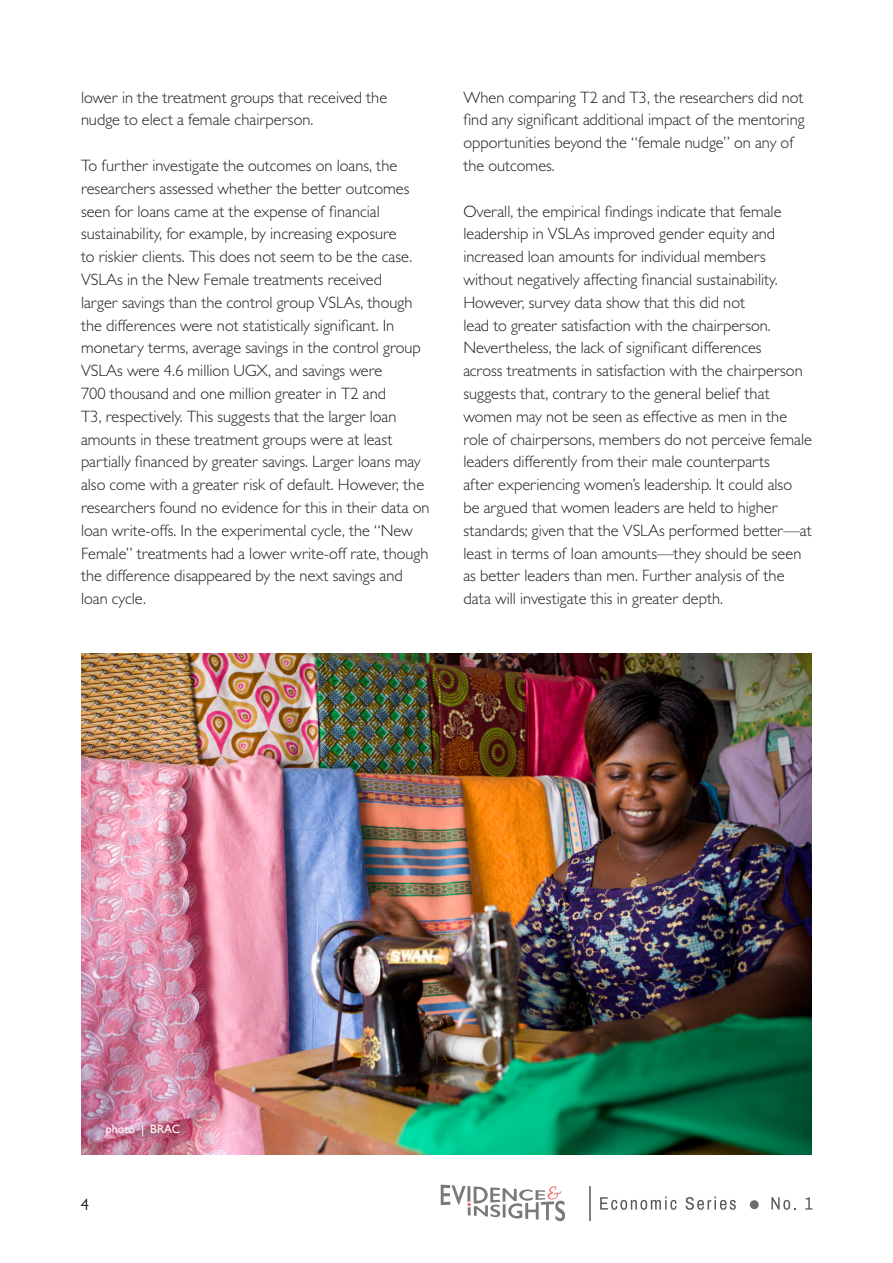
<style>
.page{position:relative;width:893px;height:1263px;background:#fff}
.page>*{position:absolute;margin:0;border:0;box-sizing:border-box;transform-origin:0 0}
.t1{font:300 16.5px/22.8px "Gill Sans";color:#231f20}
.t2{font:condensed 16.5px "Gill Sans";color:#231f20}
.t3{font:12px "Gill Sans";color:#fff}
</style>
<div class="page">
<svg style="left:441px;top:1184px;width:124px;height:37px"></svg>
<hr style="left:589px;top:1186px;width:2px;height:35px;background:#808285">
<svg style="left:771px;top:1197px;width:25px;height:13px"></svg>
<svg style="left:805px;top:1197px;width:7px;height:12px"></svg>
<div style="left:750px;top:1200px;width:9px;height:9px;background:#6c6d70;border-radius:50%"></div>
<svg style="left:600px;top:1196px;width:76px;height:14px"></svg>
<svg style="left:686px;top:1196px;width:50px;height:14px"></svg>
<img style="left:81px;top:653px;width:731px;height:502px">
<p class="t1" style="left:81px;top:85px;width:308px">lower in the treatment groups that received the nudge to elect a female chairperson.</p>
<p class="t1" style="left:81px;top:154px;width:350px">To further investigate the outcomes on loans, the researchers assessed whether the better outcomes seen for loans came at the expense of financial sustainability, for example, by increasing exposure<br>to riskier clients. This does not seem to be the case.<br>VSLAs in the New Female treatments received<br>larger savings than the control group VSLAs, though the differences were not statistically significant. In monetary terms, average savings in the control group VSLAs were 4.6 million UGX, and savings were<br>700 thousand and one million greater in T2 and<br>T3, respectively. This suggests that the larger loan amounts in these treatment groups were at least partially financed by greater savings. Larger loans may also come with a greater risk of default. However, the researchers found no evidence for this in their data on loan write-offs. In the experimental cycle, the “New Female” treatments had a lower write-off rate, though the difference disappeared by the next savings and loan cycle.</p>
<p class="t1" style="left:463px;top:85px;width:343px">When comparing T2 and T3, the researchers did not find any significant additional impact of the mentoring opportunities beyond the “female nudge” on any of the outcomes.</p>
<p class="t1" style="left:463px;top:199px;width:350px">Overall, the empirical findings indicate that female leadership in VSLAs improved gender equity and increased loan amounts for individual members without negatively affecting financial sustainability.<br>However, survey data show that this did not<br>lead to greater satisfaction with the chairperson.<br>Nevertheless, the lack of significant differences<br>across treatments in satisfaction with the chairperson suggests that, contrary to the general belief that women may not be seen as effective as men in the role of chairpersons, members do not perceive female leaders differently from their male counterparts<br>after experiencing women’s leadership. It could also be argued that women leaders are held to higher standards; given that the VSLAs performed better—at least in terms of loan amounts—they should be seen as better leaders than men. Further analysis of the data will investigate this in greater depth.</p>
<p class="t3" style="left:106px;top:1122px;width:76px">photo | BRAC</p>
<p class="t2" style="left:81px;top:1194px;width:10px">4</p>
</div>
